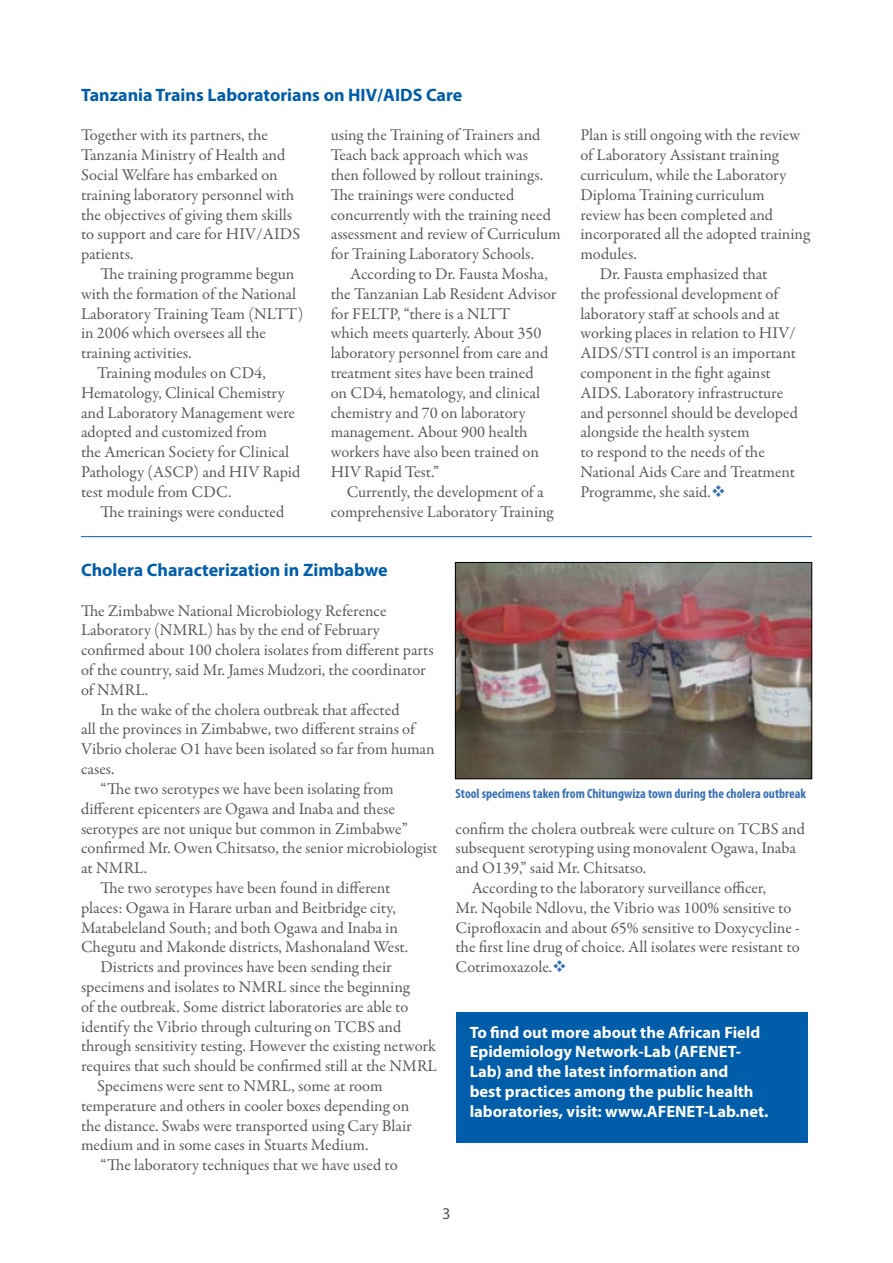
<style>
.page{position:relative;width:893px;height:1263px;background:#fff}
.page>*{position:absolute;margin:0;border:0;box-sizing:border-box;transform-origin:0 0}
.t1{font:700 18px "Myriad Pro";color:#005daa}
.t2{font:16.5px/19.8px "Garamond Premr Pro";letter-spacing:-.005em;color:#58595b}
.t3{font:700 16.5px/19.8px "Myriad Pro";color:#fff}
.t4{font:16.5px "Myriad Pro";color:#58595b}
.t5{font:700 condensed 13.5px "Myriad Pro";color:#3a71b6}
.s1{color:#3a71b6}
</style>
<div class="page">
<hr style="left:81px;top:536px;width:731px;height:1px;background:#005daa">
<img style="left:457px;top:564px;width:353px;height:213px">
<div style="left:455px;top:562px;width:357px;height:217px;border:1px solid #000"></div>
<div style="left:456px;top:1012px;width:351px;height:130px;background:#005daa"></div>
<p class="t1" style="left:81px;top:85px;width:383px">Tanzania Trains Laboratorians on HIV/AIDS Care</p>
<p class="t2" style="left:81px;top:126px;width:221px">Together with its partners, the<br>Tanzania Ministry of Health and<br>Social Welfare has embarked on training laboratory personnel with the objectives of giving them skills to support and care for HIV/AIDS patients.</p>
<p class="t2" style="left:100px;top:264px;width:195px">The training programme begun</p>
<p class="t2" style="left:81px;top:284px;width:217px">with the formation of the National</p>
<p class="t2" style="left:81px;top:304px;width:224px">Laboratory Training Team (NLTT)</p>
<p class="t2" style="left:81px;top:324px;width:186px">in 2006 which oversees all the</p>
<p class="t2" style="left:81px;top:343px;width:112px">training activities.</p>
<p class="t2" style="left:97px;top:363px;width:170px">Training modules on CD4,</p>
<p class="t2" style="left:81px;top:383px;width:205px">Hematology, Clinical Chemistry</p>
<p class="t2" style="left:81px;top:403px;width:216px">and Laboratory Management were</p>
<p class="t2" style="left:81px;top:423px;width:188px">adopted and customized from</p>
<p class="t2" style="left:81px;top:442px;width:210px">the American Society for Clinical</p>
<p class="t2" style="left:81px;top:462px;width:221px">Pathology (ASCP) and HIV Rapid</p>
<p class="t2" style="left:81px;top:482px;width:152px">test module from CDC.</p>
<p class="t2" style="left:100px;top:502px;width:185px">The trainings were conducted</p>
<p class="t2" style="left:331px;top:126px;width:232px">using the Training of Trainers and Teach back approach which was<br>then followed by rollout trainings.<br>The trainings were conducted concurrently with the training need assessment and review of Curriculum for Training Laboratory Schools.</p>
<p class="t2" style="left:331px;top:264px;width:227px;text-indent:19px">According to Dr. Fausta Mosha, the Tanzanian Lab Resident Advisor for FELTP, “there is a NLTT<br>which meets quarterly. About 350 laboratory personnel from care and treatment sites have been trained<br>on CD4, hematology, and clinical chemistry and 70 on laboratory management. About 900 health workers have also been trained on<br>HIV Rapid Test.”</p>
<p class="t2" style="left:331px;top:482px;width:224px;text-align:center">Currently, the development of a comprehensive Laboratory Training</p>
<p class="t1" style="left:81px;top:560px;width:308px">Cholera Characterization in Zimbabwe</p>
<p class="t2" style="left:580px;top:126px;width:221px">Plan is still ongoing with the review</p>
<p class="t2" style="left:580px;top:145px;width:200px">of Laboratory Assistant training</p>
<p class="t2" style="left:580px;top:165px;width:207px">curriculum, while the Laboratory</p>
<p class="t2" style="left:580px;top:185px;width:186px">Diploma Training curriculum</p>
<p class="t2" style="left:580px;top:205px;width:194px">review has been completed and</p>
<p class="t2" style="left:580px;top:225px;width:231px">incorporated all the adopted training</p>
<p class="t2" style="left:580px;top:244px;width:58px">modules.</p>
<p class="t2" style="left:600px;top:264px;width:169px">Dr. Fausta emphasized that</p>
<p class="t2" style="left:580px;top:284px;width:200px">the professional development of</p>
<p class="t2" style="left:580px;top:304px;width:201px">laboratory staff at schools and at</p>
<p class="t2" style="left:580px;top:324px;width:217px">working places in relation to HIV/</p>
<p class="t2" style="left:580px;top:343px;width:217px">AIDS/STI control is an important</p>
<p class="t2" style="left:580px;top:363px;width:192px">component in the fight against</p>
<p class="t2" style="left:580px;top:383px;width:204px">AIDS. Laboratory infrastructure</p>
<p class="t2" style="left:580px;top:403px;width:219px">and personnel should be developed</p>
<p class="t2" style="left:580px;top:423px;width:171px">alongside the health system</p>
<p class="t2" style="left:580px;top:442px;width:186px">to respond to the needs of the</p>
<p class="t2" style="left:580px;top:462px;width:216px">National Aids Care and Treatment</p>
<p class="t2" style="left:580px;top:482px;width:147px">Programme, she said.<span class="s1">❖</span></p>
<p class="t2" style="left:81px;top:601px;width:307px">The Zimbabwe National Microbiology Reference</p>
<p class="t2" style="left:81px;top:621px;width:300px">Laboratory (NMRL) has by the end of February</p>
<p class="t2" style="left:81px;top:640px;width:354px">confirmed about 100 cholera isolates from different parts</p>
<p class="t2" style="left:81px;top:660px;width:346px">of the country, said Mr. James Mudzori, the coordinator</p>
<p class="t2" style="left:81px;top:680px;width:69px">of NMRL.</p>
<p class="t2" style="left:100px;top:700px;width:301px">In the wake of the cholera outbreak that affected</p>
<p class="t2" style="left:81px;top:720px;width:336px">all the provinces in Zimbabwe, two different strains of</p>
<p class="t2" style="left:81px;top:739px;width:355px">Vibrio cholerae O1 have been isolated so far from human</p>
<p class="t2" style="left:81px;top:759px;width:35px">cases.</p>
<p class="t2" style="left:100px;top:779px;width:295px">“The two serotypes we have been isolating from</p>
<p class="t2" style="left:81px;top:799px;width:315px">different epicenters are Ogawa and Inaba and these</p>
<p class="t2" style="left:81px;top:819px;width:328px">serotypes are not unique but common in Zimbabwe”</p>
<p class="t2" style="left:81px;top:838px;width:358px">confirmed Mr. Owen Chitsatso, the senior microbiologist</p>
<p class="t2" style="left:81px;top:858px;width:68px">at NMRL.</p>
<p class="t2" style="left:100px;top:878px;width:291px">The two serotypes have been found in different</p>
<p class="t2" style="left:81px;top:898px;width:316px">places: Ogawa in Harare urban and Beitbridge city,</p>
<p class="t2" style="left:81px;top:918px;width:318px">Matabeleland South; and both Ogawa and Inaba in</p>
<p class="t2" style="left:81px;top:937px;width:329px">Chegutu and Makonde districts, Mashonaland West.</p>
<p class="t2" style="left:100px;top:957px;width:293px">Districts and provinces have been sending their</p>
<p class="t2" style="left:81px;top:977px;width:330px">specimens and isolates to NMRL since the beginning</p>
<p class="t2" style="left:81px;top:997px;width:329px">of the outbreak. Some district laboratories are able to</p>
<p class="t2" style="left:81px;top:1017px;width:322px">identify the Vibrio through culturing on TCBS and</p>
<p class="t2" style="left:81px;top:1036px;width:356px">through sensitivity testing. However the existing network</p>
<p class="t2" style="left:81px;top:1056px;width:357px">requires that such should be confirmed still at the NMRL</p>
<p class="t2" style="left:97px;top:1076px;width:287px">Specimens were sent to NMRL, some at room</p>
<p class="t2" style="left:81px;top:1096px;width:330px">temperature and others in cooler boxes depending on</p>
<p class="t2" style="left:81px;top:1116px;width:332px">the distance. Swabs were transported using Cary Blair</p>
<p class="t2" style="left:81px;top:1135px;width:289px">medium and in some cases in Stuarts Medium.</p>
<p class="t2" style="left:100px;top:1155px;width:299px">“The laboratory techniques that we have used to</p>
<p class="t5" style="left:455px;top:785px;width:352px">Stool specimens taken from Chitungwiza town during the cholera outbreak</p>
<p class="t2" style="left:455px;top:819px;width:351px">confirm the cholera outbreak were culture on TCBS and</p>
<p class="t2" style="left:455px;top:838px;width:342px">subsequent serotyping using monovalent Ogawa, Inaba</p>
<p class="t2" style="left:455px;top:858px;width:192px">and O139,” said Mr. Chitsatso.</p>
<p class="t2" style="left:472px;top:878px;width:296px">According to the laboratory surveillance officer,</p>
<p class="t2" style="left:455px;top:898px;width:337px">Mr. Nqobile Ndlovu, the Vibrio was 100% sensitive to</p>
<p class="t2" style="left:455px;top:918px;width:346px">Ciprofloxacin and about 65% sensitive to Doxycycline -</p>
<p class="t2" style="left:455px;top:937px;width:346px">the first line drug of choice. All isolates were resistant to</p>
<p class="t2" style="left:455px;top:957px;width:113px">Cotrimoxazole.<span class="s1">❖</span></p>
<p class="t3" style="left:470px;top:1022px;width:300px">To find out more about the African Field Epidemiology Network-Lab (AFENET-Lab) and the latest information and<br>best practices among the public health laboratories, visit: www.AFENET-Lab.net.</p>
<p class="t4" style="left:442px;top:1204px;width:10px">3</p>
</div>
